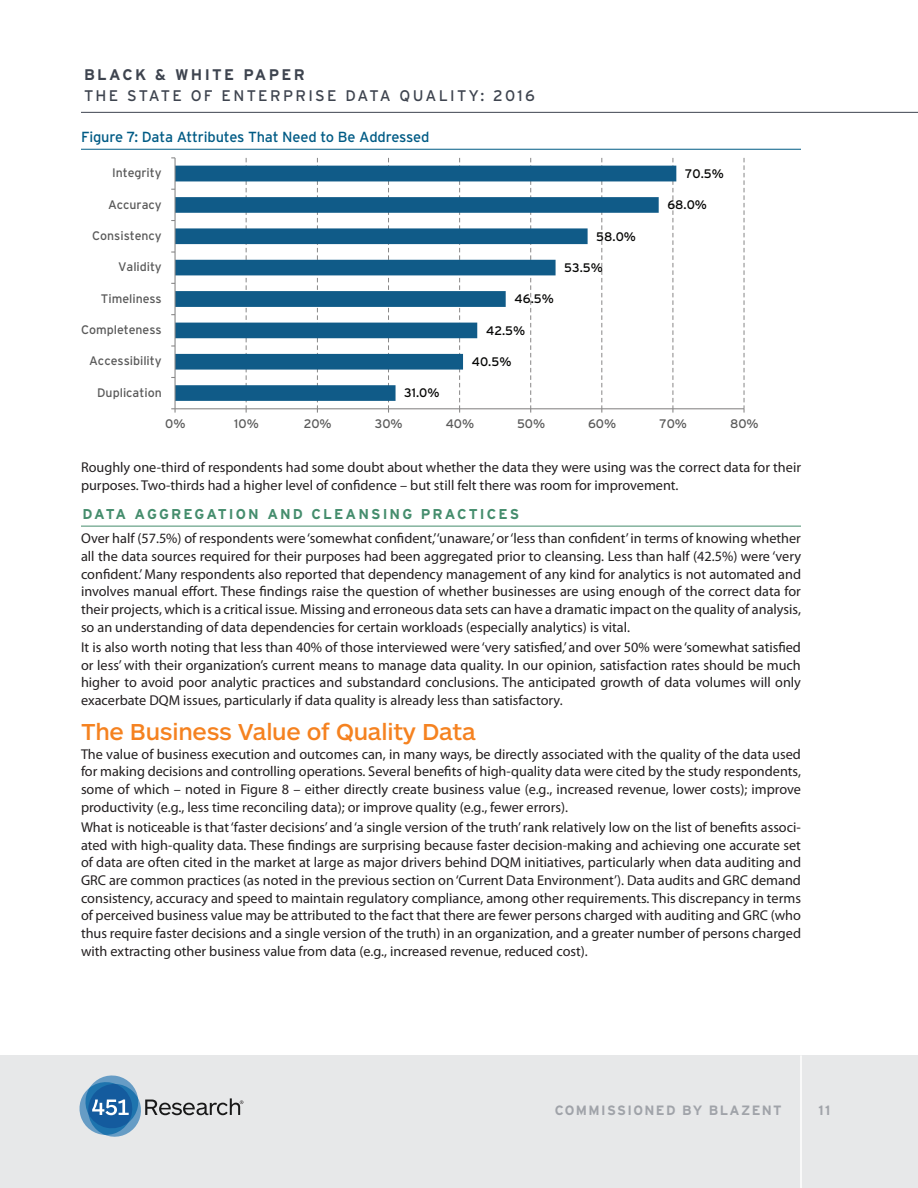
<style>
.page{position:relative;width:918px;height:1188px;background:#fff}
.page>*{position:absolute;margin:0;border:0;box-sizing:border-box;transform-origin:0 0}
.Document_Hed_70{font:500 24px "ARS Maquette Pro";letter-spacing:-.01em;color:#f58220}
.t1{font:15.3px "Interstate";letter-spacing:.15em;color:#3e444f}
.t2{font:700 15.3px "Interstate";letter-spacing:.15em;color:#3e444f}
.QuestionHeader{font:14.7px "Interstate";letter-spacing:-.01em;color:#005b85}
.Myriad_Body{font:14.25px/17.7px "Myriad Pro";color:#231f20;text-align:justify}
.Hed_235_Solid_Bold_I{font:700 14.25px "Interstate";letter-spacing:.15em;color:#458d6d}
.t3{font:700 13.5px "Interstate";letter-spacing:.1em;color:#a0a3a9}
.t4{font:12.3px "Interstate";color:#5a5a5a}
.t5{font:12.3px "Interstate";letter-spacing:.005em;color:#050504}
</style>
<div class="page">
<div style="left:0;top:1055px;width:918px;height:133px;background:#e7e8e9"></div>
<hr style="left:81px;top:112px;width:837px;height:1px;background:#3e444f">
<svg style="left:80px;top:1076px;width:163px;height:61px"></svg>
<hr style="left:800px;top:1055px;width:2px;height:133px;background:#fff">
<hr style="left:81px;top:149px;width:720px;height:1px;background:#005b85">
<hr style="left:81px;top:526px;width:720px;height:1px;background:#458d6d">
<svg style="left:176px;top:166px;width:500px;height:235px"></svg>
<hr style="left:175px;top:408px;width:569px;height:1px;background:#878686">
<svg style="left:743px;top:158px;width:2px;height:255px"></svg>
<svg style="left:672px;top:158px;width:2px;height:255px"></svg>
<svg style="left:601px;top:158px;width:1px;height:255px"></svg>
<svg style="left:530px;top:158px;width:1px;height:255px"></svg>
<svg style="left:459px;top:158px;width:1px;height:255px"></svg>
<svg style="left:388px;top:158px;width:1px;height:255px"></svg>
<svg style="left:317px;top:158px;width:1px;height:255px"></svg>
<svg style="left:246px;top:158px;width:1px;height:255px"></svg>
<hr style="left:175px;top:158px;width:1px;height:251px;background:#878686">
<svg style="left:171px;top:408px;width:5px;height:5px"></svg>
<p class="t2" style="left:84px;top:65px;width:222px">BLACK &amp; WHITE PAPER</p>
<p class="t1" style="left:84px;top:86px;width:452px">THE STATE OF ENTERPRISE DATA QUALITY: 2016</p>
<p class="QuestionHeader" style="left:81px;top:128px;width:350px">Figure 7: Data Attributes That Need to Be Addressed</p>
<p class="t4" style="left:112px;top:165px;width:51px">Integrity</p>
<p class="t5" style="left:685px;top:166px;width:40px">70.5%</p>
<p class="t4" style="left:108px;top:197px;width:55px">Accuracy</p>
<p class="t5" style="left:667px;top:197px;width:41px">68.0%</p>
<p class="t4" style="left:92px;top:228px;width:71px">Consistency</p>
<p class="t5" style="left:596px;top:229px;width:41px">58.0%</p>
<p class="t4" style="left:118px;top:260px;width:45px">Validity</p>
<p class="t5" style="left:564px;top:260px;width:40px">53.5%</p>
<p class="t4" style="left:101px;top:291px;width:62px">Timeliness</p>
<p class="t5" style="left:515px;top:292px;width:41px">46.5%</p>
<p class="t4" style="left:81px;top:322px;width:82px">Completeness</p>
<p class="t5" style="left:486px;top:323px;width:41px">42.5%</p>
<p class="t4" style="left:89px;top:354px;width:74px">Accessibility</p>
<p class="t5" style="left:472px;top:354px;width:41px">40.5%</p>
<p class="t4" style="left:97px;top:385px;width:66px">Duplication</p>
<p class="t5" style="left:404px;top:386px;width:37px">31.0%</p>
<p class="t4" style="left:165px;top:416px;width:22px">0%</p>
<p class="t4" style="left:234px;top:416px;width:26px">10%</p>
<p class="t4" style="left:304px;top:416px;width:30px">20%</p>
<p class="t4" style="left:375px;top:416px;width:29px">30%</p>
<p class="t4" style="left:446px;top:416px;width:30px">40%</p>
<p class="t4" style="left:517px;top:416px;width:30px">50%</p>
<p class="t4" style="left:588px;top:416px;width:30px">60%</p>
<p class="t4" style="left:659px;top:416px;width:29px">70%</p>
<p class="t4" style="left:730px;top:416px;width:30px">80%</p>
<p class="Myriad_Body" style="left:81px;top:458px;width:722px">Roughly one-third of respondents had some doubt about whether the data they were using was the correct data for their purposes. Two-thirds had a higher level of confidence – but still felt there was room for improvement.</p>
<p class="Hed_235_Solid_Bold_I" style="left:82px;top:505px;width:438px">DATA AGGREGATION AND CLEANSING PRACTICES</p>
<p class="Myriad_Body" style="left:81px;top:530px;width:722px">Over half (57.5%) of respondents were ‘somewhat confident,’‘unaware,’ or ‘less than confident’ in terms of knowing whether all the data sources required for their purposes had been aggregated prior to cleansing. Less than half (42.5%) were ‘very confident.’ Many respondents also reported that dependency management of any kind for analytics is not automated and involves manual effort. These findings raise the question of whether businesses are using enough of the correct data for their projects, which is a critical issue. Missing and erroneous data sets can have a dramatic impact on the quality of analysis, so an understanding of data dependencies for certain workloads (especially analytics) is vital.</p>
<p class="Myriad_Body" style="left:81px;top:638px;width:722px">It is also worth noting that less than 40% of those interviewed were ‘very satisfied,’ and over 50% were ‘somewhat satisfied or less’ with their organization’s current means to manage data quality. In our opinion, satisfaction rates should be much higher to avoid poor analytic practices and substandard conclusions. The anticipated growth of data volumes will only exacerbate DQM issues, particularly if data quality is already less than satisfactory.</p>
<p class="Document_Hed_70" style="left:81px;top:716px;width:397px">The Business Value of Quality Data</p>
<p class="Myriad_Body" style="left:81px;top:745px;width:722px">The value of business execution and outcomes can, in many ways, be directly associated with the quality of the data used for making decisions and controlling operations. Several benefits of high-quality data were cited by the study respondents, some of which – noted in Figure 8 – either directly create business value (e.g., increased revenue, lower costs); improve productivity (e.g., less time reconciling data); or improve quality (e.g., fewer errors).</p>
<p class="Myriad_Body" style="left:81px;top:818px;width:722px">What is noticeable is that ‘faster decisions’ and ‘a single version of the truth’ rank relatively low on the list of benefits associ&shy;ated with high-quality data. These findings are surprising because faster decision-making and achieving one accurate set of data are often cited in the market at large as major drivers behind DQM initiatives, particularly when data auditing and GRC are common practices (as noted in the previous section on ‘Current Data Environment’). Data audits and GRC demand consistency, accuracy and speed to maintain regulatory compliance, among other requirements. This discrepancy in terms of perceived business value may be attributed to the fact that there are fewer persons charged with auditing and GRC (who thus require faster decisions and a single version of the truth) in an organization, and a greater number of persons charged with extracting other business value from data (e.g., increased revenue, reduced cost).</p>
<p class="t3" style="left:555px;top:1102px;width:228px">COMMISSIONED BY BLAZENT</p>
<p class="t3" style="left:818px;top:1102px;width:13px">11</p>
</div>
